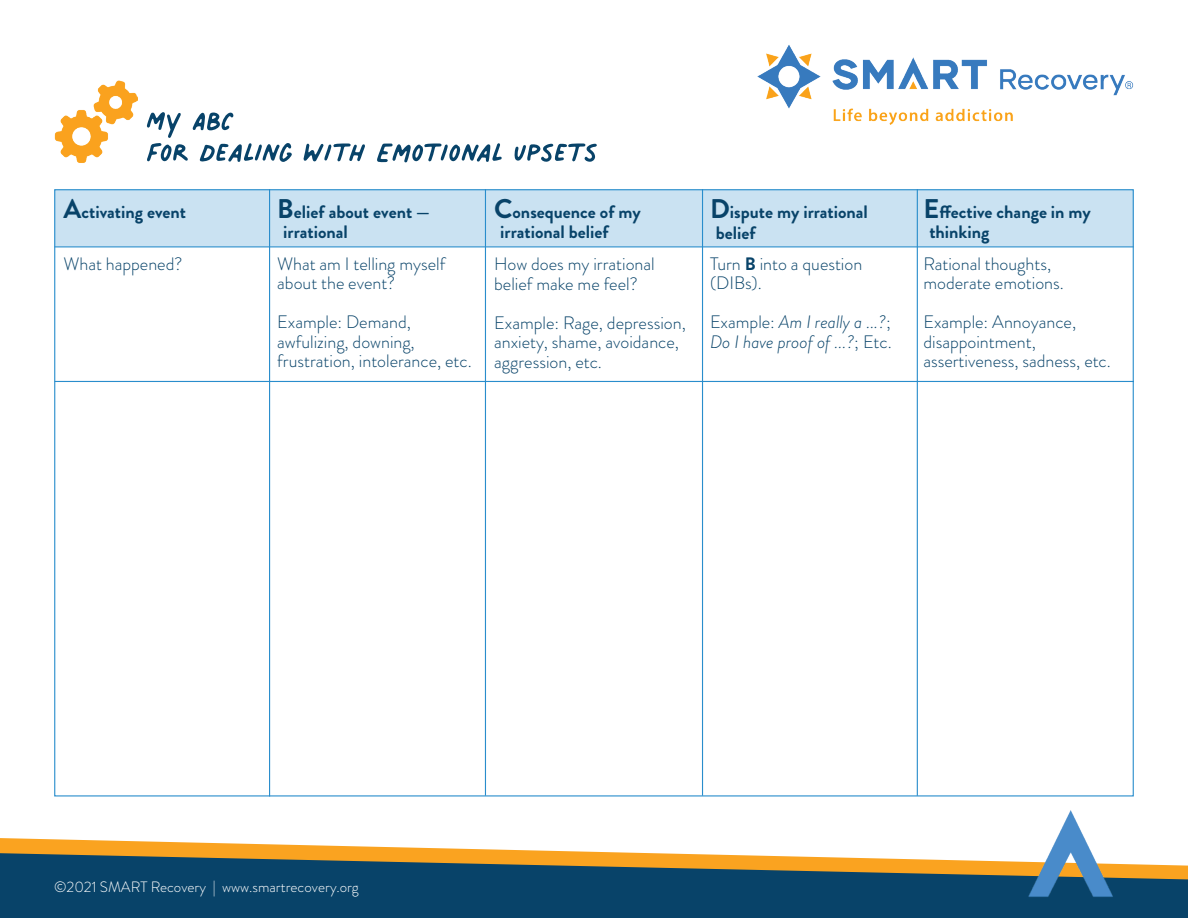
<style>
.page{position:relative;width:1188px;height:918px;background:#fff}
.page>*{position:absolute;margin:0;border:0;box-sizing:border-box;transform-origin:0 0}
.t1{font:54px "Palmer Lake Print";color:#084369}
.t2{font:300 18px/19.5px "Brandon Grotesque";color:#084369}
.t3{font:700 18px "Brandon Grotesque";color:#084369}
.t4{font:italic 300 18px "Brandon Grotesque";color:#084369}
.t5{font:300 15px "Brandon Grotesque";color:#fff}
.s1{font-size:27px}
.s2{font-weight:700}
.s3{font-style:normal}
</style>
<div class="page">
<img style="left:757px;top:45px;width:377px;height:80px">
<img style="left:54px;top:81px;width:83px;height:82px">
<svg style="left:0;top:838px;width:642px;height:15px"></svg>
<svg style="left:0;top:853px;width:1188px;height:65px;background:#345762"></svg>
<img style="left:1022px;top:776px;width:116px;height:123px">
<hr style="left:269px;top:189px;width:1px;height:607px;background:#298dcc">
<hr style="left:485px;top:189px;width:1px;height:607px;background:#298dcc">
<hr style="left:702px;top:189px;width:1px;height:607px;background:#298dcc">
<hr style="left:917px;top:189px;width:1px;height:607px;background:#298dcc">
<div style="left:54px;top:189px;width:1080px;height:58px;background:#cae2f2;border:1px solid #298dcc"></div>
<hr style="left:54px;top:246px;width:1080px;height:1px;background:#298dcc">
<hr style="left:55px;top:381px;width:1079px;height:1px;background:#298dcc">
<p class="t1" style="left:147px;top:93px;width:88px">My ABC</p>
<p class="t1" style="left:147px;top:125px;width:453px">for Dealing with Emotional Upsets</p>
<p class="t3" style="left:64px;top:199px;width:124px"><span class="s1">A</span>ctivating event</p>
<p class="t3" style="left:277px;top:199px;width:154px"><span class="s1">B</span>elief about event —</p>
<p class="t3" style="left:494px;top:199px;width:148px"><span class="s1">C</span>onsequence of my</p>
<p class="t3" style="left:710px;top:199px;width:159px"><span class="s1">D</span>ispute my irrational</p>
<p class="t3" style="left:923px;top:199px;width:169px"><span class="s1">E</span>ffective change in my</p>
<p class="t3" style="left:283px;top:219px;width:66px">irrational</p>
<p class="t3" style="left:500px;top:219px;width:110px">irrational belief</p>
<p class="t3" style="left:716px;top:220px;width:41px">belief</p>
<p class="t3" style="left:929px;top:219px;width:62px">thinking</p>
<p class="t2" style="left:64px;top:254px;width:121px">What happened?</p>
<p class="t2" style="left:277px;top:254px;width:170px">What am I telling myself</p>
<p class="t2" style="left:277px;top:273px;width:120px">about the event?</p>
<p class="t2" style="left:277px;top:312px;width:135px">Example: Demand,</p>
<p class="t2" style="left:277px;top:332px;width:139px">awfulizing, downing,</p>
<p class="t2" style="left:277px;top:351px;width:196px">frustration, intolerance, etc.</p>
<p class="t2" style="left:710px;top:254px;width:154px">Turn <span class="s2">B</span> into a question (DIBs).</p>
<p class="t4" style="left:710px;top:310px;width:182px"><span class="s3">Example:</span> Am I really a ...?<span class="s3">;</span></p>
<p class="t4" style="left:710px;top:329px;width:183px">Do I have proof of ...?<span class="s3">; Etc.</span></p>
<p class="t2" style="left:923px;top:254px;width:129px">Rational thoughts,</p>
<p class="t2" style="left:923px;top:273px;width:142px">moderate emotions.</p>
<p class="t2" style="left:923px;top:312px;width:154px">Example: Annoyance,</p>
<p class="t2" style="left:923px;top:332px;width:114px">disappointment,</p>
<p class="t2" style="left:923px;top:351px;width:189px">assertiveness, sadness, etc.</p>
<p class="t2" style="left:494px;top:254px;width:162px">How does my irrational belief make me feel?</p>
<p class="t2" style="left:494px;top:313px;width:193px">Example: Rage, depression,</p>
<p class="t2" style="left:494px;top:332px;width:186px">anxiety, shame, avoidance,</p>
<p class="t2" style="left:494px;top:352px;width:109px">aggression, etc.</p>
<p class="t5" style="left:54px;top:876px;width:306px">©2021 SMART Recovery | www.smartrecovery.org</p>
</div>
